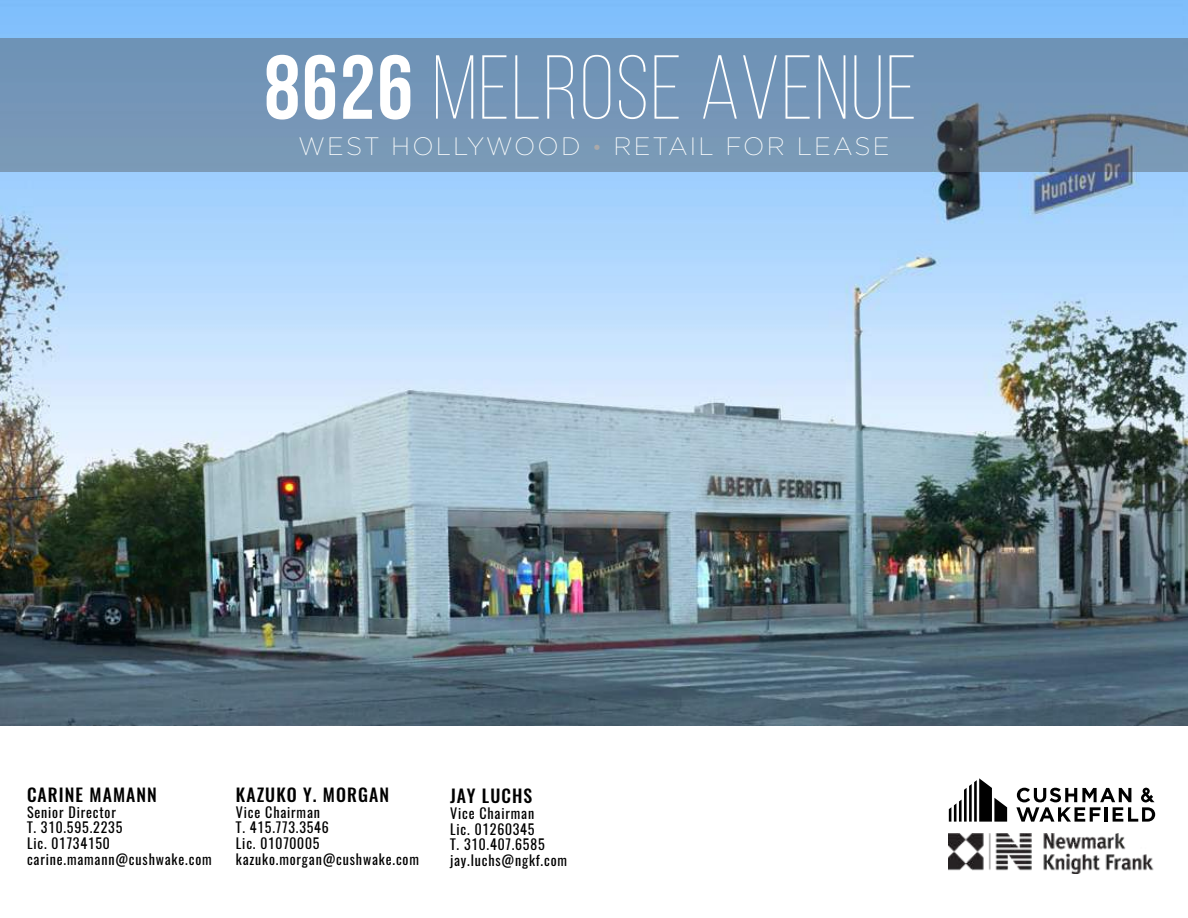
<style>
.page{position:relative;width:1188px;height:918px;background:#fff}
.page>*{position:absolute;margin:0;border:0;box-sizing:border-box;transform-origin:0 0}
.t1{font:300 90.45px "Bebas Neue";letter-spacing:.02em;color:#fff}
.t2{font:200 25.2px "Gotham";letter-spacing:.09em;color:#fff}
.t3{font:500 17.7px "Oswald";letter-spacing:.06em;color:#000}
.t4{font:14.1px/15.9px "Oswald";letter-spacing:.06em;color:#000}
.s1{font-weight:400}
.s2{font-family:"Aileron";font-weight:400;color:#aaa9aa}
</style>
<div class="page">
<img style="left:0;top:0;width:1188px;height:726px">
<svg style="left:949px;top:778px;width:58px;height:44px"></svg>
<svg style="left:1016px;top:788px;width:139px;height:34px"></svg>
<img style="left:949px;top:834px;width:205px;height:40px">
<div style="left:0;top:38px;width:1188px;height:134px;background:#7395b7"></div>
<h1 class="t1" style="left:264px;top:40px;width:654px"><span class="s1">8626</span> MELROSE AVENUE</h1>
<h2 class="t2" style="left:298px;top:133px;width:593px">WEST HOLLYWOOD <span class="s2">•</span> RETAIL FOR LEASE</h2>
<p class="t3" style="left:27px;top:782px;width:131px">CARINE MAMANN</p>
<p class="t4" style="left:27px;top:804px;width:186px">Senior Director<br>T. 310.595.2235<br>Lic. 01734150 carine.mamann@cushwake.com</p>
<p class="t3" style="left:236px;top:782px;width:155px">KAZUKO Y. MORGAN</p>
<p class="t4" style="left:236px;top:804px;width:185px">Vice Chairman<br>T. 415.773.3546<br>Lic. 01070005 kazuko.morgan@cushwake.com</p>
<p class="t3" style="left:450px;top:783px;width:84px">JAY LUCHS</p>
<p class="t4" style="left:450px;top:805px;width:118px">Vice Chairman<br>Lic. 01260345<br>T. 310.407.6585 jay.luchs@ngkf.com</p>
</div>
